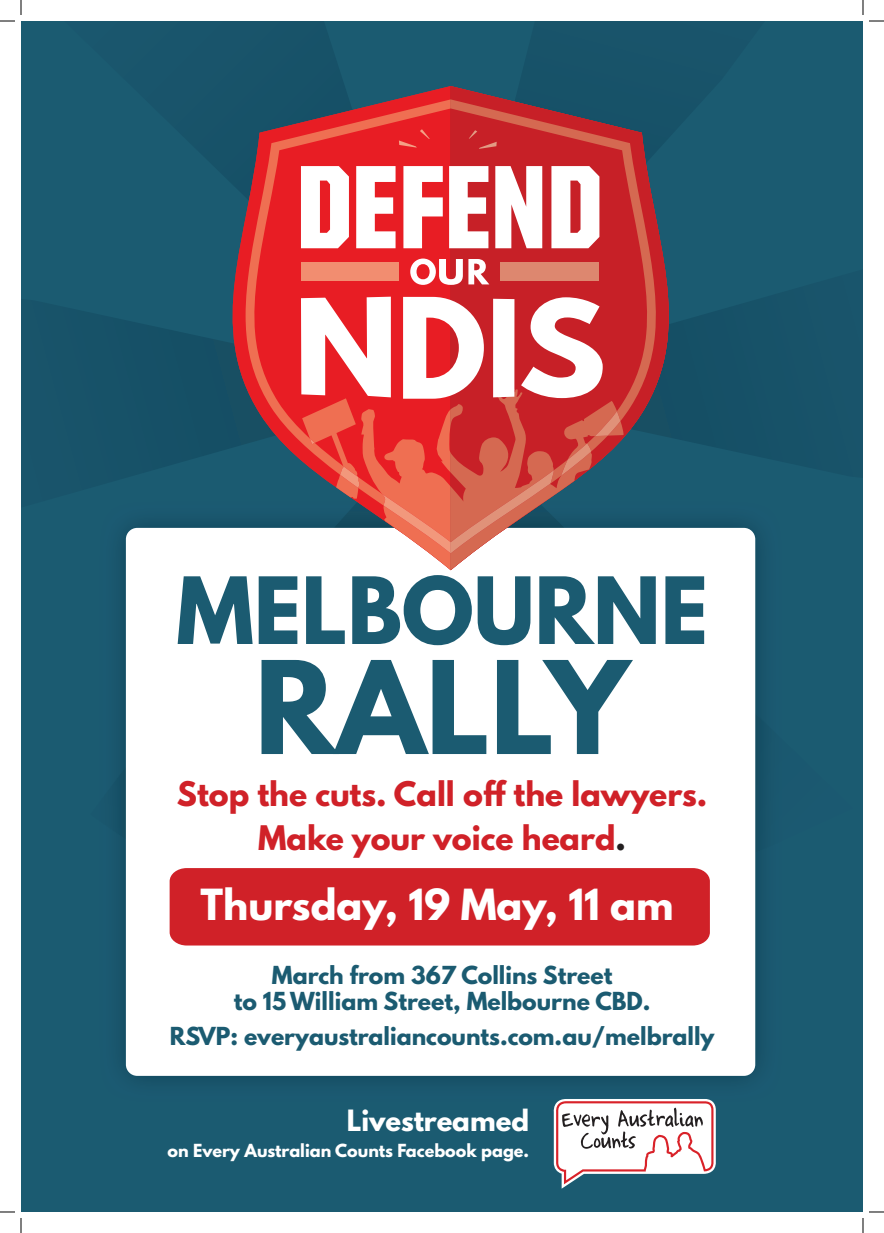
<style>
.page{position:relative;width:884px;height:1233px;background:#fff}
.page>*{position:absolute;margin:0;border:0;box-sizing:border-box;transform-origin:0 0}
.t1{font:700 114px "League Spartan";color:#1b5b71}
.t2{font:700 82px "League Spartan";color:#1b5b71}
.t3{font:700 38px "League Spartan";color:#fff}
.t4{font:700 30px/44px "League Spartan";color:#d02128;text-align:center}
.t5{font:700 26px "League Spartan";letter-spacing:-.005em;color:#fff}
.t6{font:700 22px/26px "League Spartan";color:#1b5b71;text-align:center}
.t7{font:700 16px "League Spartan";color:#fff}
.s1{color:#231f20}
</style>
<div class="page">
<div style="left:21px;top:21px;width:842px;height:1191px;background:#1b5b71"></div>
<div style="left:64px;top:21px;width:288px;height:180px;background:#1a576e"></div>
<div style="left:21px;top:299px;width:184px;height:208px;background:#185369"></div>
<svg style="left:90px;top:802px;width:9px;height:19px"></svg>
<div style="left:782px;top:739px;width:71px;height:101px;background:#1b5971"></div>
<div style="left:697px;top:269px;width:166px;height:209px;background:#185369"></div>
<img style="left:697px;top:501px;width:85px;height:3px">
<img style="left:99px;top:839px;width:35px;height:263px">
<img style="left:747px;top:853px;width:35px;height:249px">
<img style="left:134px;top:1075px;width:613px;height:27px">
<img style="left:99px;top:502px;width:106px;height:337px">
<img style="left:697px;top:504px;width:85px;height:349px">
<div style="left:126px;top:528px;width:629px;height:547px;background:#fff;border-radius:11px"></div>
<svg style="left:554px;top:1099px;width:162px;height:89px"></svg>
<div style="left:170px;top:868px;width:540px;height:77px;background:#d02128"></div>
<svg style="left:205px;top:86px;width:244px;height:442px;fill:#1b5369"></svg>
<svg style="left:623px;top:248px;width:74px;height:280px;fill:#1b566d"></svg>
<svg style="left:449px;top:21px;width:316px;height:227px"></svg>
<svg style="left:246px;top:100px;width:204px;height:405px;fill:#e81d24"></svg>
<svg style="left:450px;top:99px;width:206px;height:385px;fill:#c72027"></svg>
<svg style="left:301px;top:297px;width:322px;height:273px"></svg>
<svg style="left:0;top:1211px;width:15px;height:1px"></svg>
<svg style="left:869px;top:1211px;width:15px;height:1px"></svg>
<svg style="left:0;top:0;width:22px;height:22px"></svg>
<svg style="left:20px;top:1218px;width:2px;height:15px"></svg>
<svg style="left:862px;top:0;width:22px;height:22px"></svg>
<svg style="left:862px;top:1218px;width:2px;height:15px"></svg>
<h2 class="t2" style="left:176px;top:546px;width:533px">MELBOURNE</h2>
<h1 class="t1" style="left:255px;top:618px;width:376px">RALLY</h1>
<h3 class="t4" style="left:177px;top:771px;width:532px">Stop the cuts. Call off the lawyers.<br>Make your voice heard<span class="s1">.</span></h3>
<h3 class="t3" style="left:201px;top:875px;width:474px">Thursday, 19 May, 11 am</h3>
<p class="t6" style="left:234px;top:962px;width:418px">March from 367 Collins Street<br>to 15 William Street, Melbourne CBD.</p>
<p class="t6" style="left:170px;top:1022px;width:546px">RSVP: everyaustraliancounts.com.au/melbrally</p>
<p class="t5" style="left:347px;top:1099px;width:184px">Livestreamed</p>
<p class="t7" style="left:168px;top:1137px;width:363px">on Every Australian Counts Facebook page.</p>
</div>
